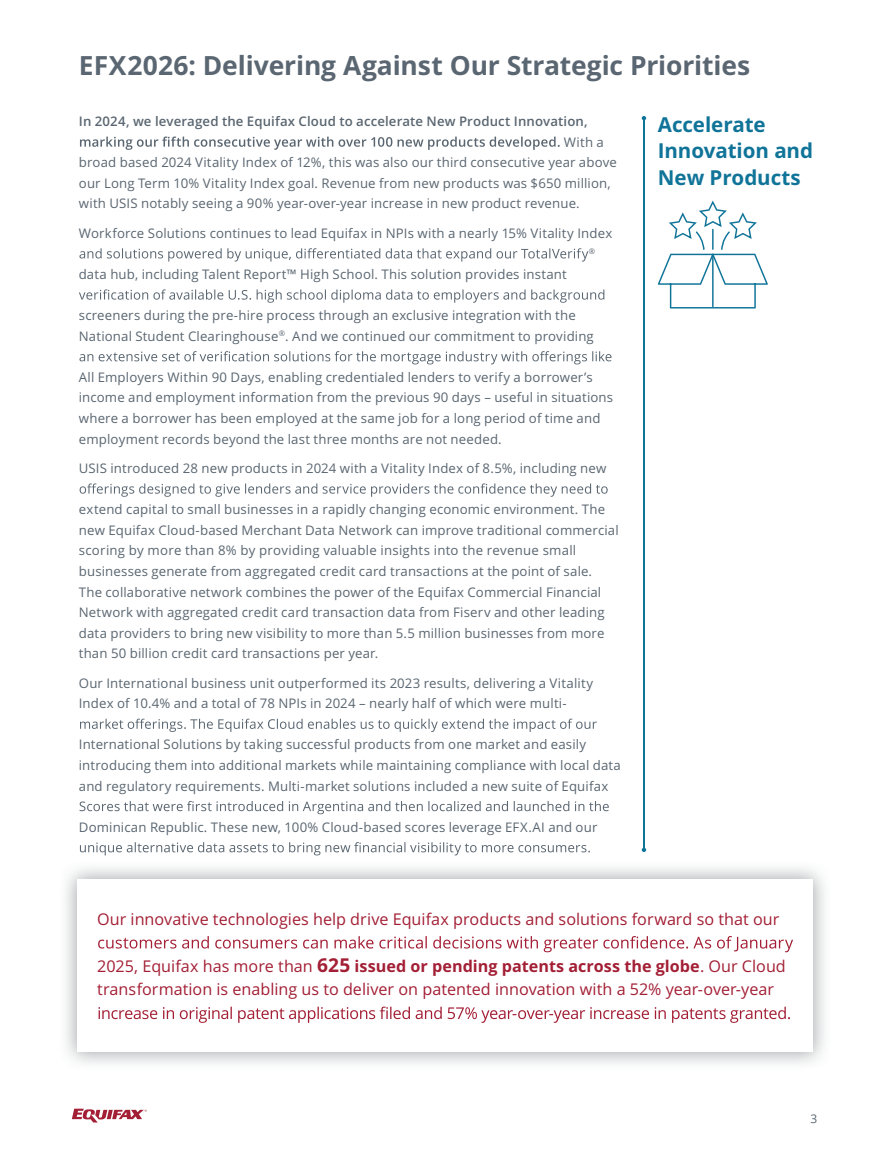
<style>
.page{position:relative;width:891px;height:1161px;background:#fff}
.page>*{position:absolute;margin:0;border:0;box-sizing:border-box;transform-origin:0 0}
.t1{font:700 26.4px "Open Sans";letter-spacing:-.005em;color:#5a6671}
.t2{font:700 20.55px/26.4px "Open Sans";color:#107499}
.t3{font:16.2px/23.5px "Open Sans";color:#a31f35}
.t4{font:13.2px/20.5px "Open Sans";letter-spacing:.01em;color:#5a6671}
.t5{font:600 13.2px "Open Sans";letter-spacing:.01em;color:#5a6671}
.t6{font:12px "Open Sans";color:#5a6670}
.t7{font:7.65px "Open Sans";color:#5a6671}
.s1{font-weight:700;font-size:19.05px}
.s2{font-weight:700}
</style>
<div class="page">
<svg style="left:80px;top:137px;width:480px;height:13px"></svg>
<svg style="left:79px;top:248px;width:509px;height:14px"></svg>
<svg style="left:79px;top:289px;width:525px;height:14px"></svg>
<svg style="left:79px;top:351px;width:533px;height:13px"></svg>
<svg style="left:80px;top:483px;width:528px;height:14px"></svg>
<svg style="left:80px;top:719px;width:517px;height:13px"></svg>
<svg style="left:80px;top:801px;width:529px;height:13px"></svg>
<svg style="left:80px;top:842px;width:510px;height:13px"></svg>
<svg style="left:98px;top:936px;width:695px;height:16px"></svg>
<svg style="left:98px;top:1007px;width:692px;height:16px"></svg>
<svg style="left:658px;top:201px;width:110px;height:108px"></svg>
<hr style="left:643px;top:118px;width:1px;height:732px;background:#107499">
<svg style="left:642px;top:116px;width:4px;height:4px"></svg>
<svg style="left:642px;top:848px;width:4px;height:4px"></svg>
<svg style="left:72px;top:1109px;width:75px;height:14px"></svg>
<h1 class="t1" style="left:79px;top:47px;width:673px">EFX2026: Delivering Against Our Strategic Priorities</h1>
<p class="t5" style="left:79px;top:112px;width:510px">In 2024, we leveraged the Equifax Cloud to accelerate New Product Innovation,</p>
<p class="t4" style="left:79px;top:131px;width:540px;text-indent:485px">With a broad based 2024 Vitality Index of 12%, this was also our third consecutive year above our Long Term 10% Vitality Index goal. Revenue from new products was $650 million, with USIS notably seeing a 90% year-over-year increase in new product revenue.</p>
<p class="t4" style="left:79px;top:222px;width:535px">Workforce Solutions continues to lead Equifax in NPIs with a nearly 15% Vitality Index</p>
<p class="t7" style="left:589px;top:246px;width:8px">®</p>
<p class="t4" style="left:79px;top:264px;width:490px">data hub, including Talent Report™ High School. This solution provides instant</p>
<p class="t4" style="left:79px;top:305px;width:516px">screeners during the pre-hire process through an exclusive integration with the<br>National Student Clearinghouse<sup>®</sup>. And we continued our commitment to providing</p>
<p class="t4" style="left:79px;top:366px;width:536px">All Employers Within 90 Days, enabling credentialed lenders to verify a borrower’s income and employment information from the previous 90 days – useful in situations where a borrower has been employed at the same job for a long period of time and employment records beyond the last three months are not needed.</p>
<p class="t4" style="left:79px;top:458px;width:529px">USIS introduced 28 new products in 2024 with a Vitality Index of 8.5%, including new</p>
<p class="t4" style="left:79px;top:499px;width:541px">extend capital to small businesses in a rapidly changing economic environment. The new Equifax Cloud-based Merchant Data Network can improve traditional commercial scoring by more than 8% by providing valuable insights into the revenue small businesses generate from aggregated credit card transactions at the point of sale.<br>The collaborative network combines the power of the Equifax Commercial Financial Network with aggregated credit card transaction data from Fiserv and other leading data providers to bring new visibility to more than 5.5 million businesses from more than 50 billion credit card transactions per year.</p>
<p class="t4" style="left:79px;top:672px;width:516px">Our International business unit outperformed its 2023 results, delivering a Vitality<br>Index of 10.4% and a total of 78 NPIs in 2024 – nearly half of which were multi-</p>
<p class="t4" style="left:79px;top:734px;width:544px">International Solutions by taking successful products from one market and easily introducing them into additional markets while maintaining compliance with local data and regulatory requirements. Multi-market solutions included a new suite of Equifax</p>
<p class="t4" style="left:79px;top:816px;width:520px">Dominican Republic. These new, 100% Cloud-based scores leverage EFX.AI and our</p>
<h2 class="t2" style="left:658px;top:111px;width:157px">Accelerate<br>Innovation and<br>New Products</h2>
<p class="t3" style="left:97px;top:907px;width:684px">Our innovative technologies help drive Equifax products and solutions forward so that our</p>
<p class="t3" style="left:97px;top:954px;width:690px">2025, Equifax has more than <span class="s1">625</span> <span class="s2">issued or pending patents across the globe</span>. Our Cloud transformation is enabling us to deliver on patented innovation with a 52% year-over-year</p>
<p class="t6" style="left:810px;top:1110px;width:8px">3</p>
</div>
